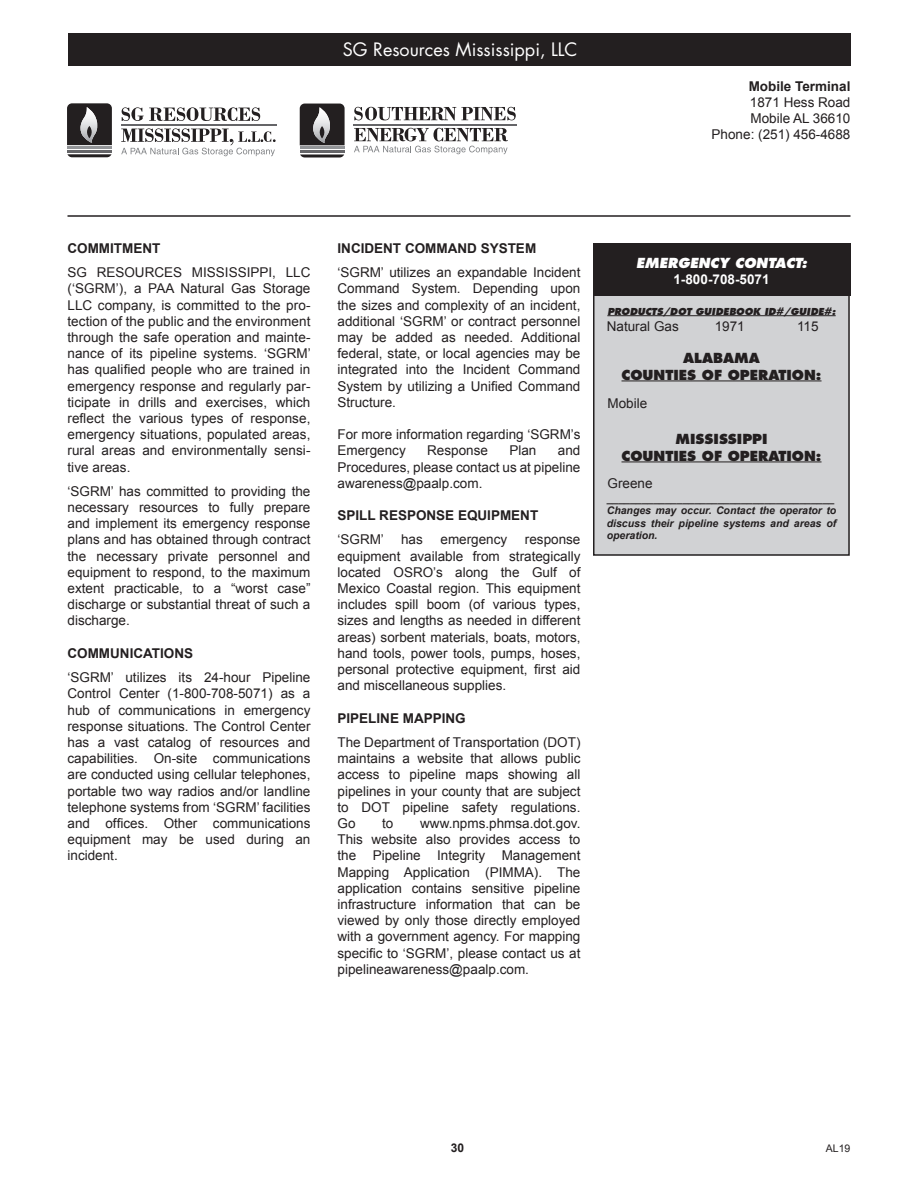
<style>
.page{position:relative;width:918px;height:1188px;background:#fff}
.page>*{position:absolute;margin:0;border:0;box-sizing:border-box;transform-origin:0 0}
.t1{font:18px "Futura";color:#fff}
.t2{font:13.5px/16.2px "Arial";color:#231f20;text-align:justify}
.t3{font:700 13.5px "Arial";color:#231f20}
.t4{font:800 13.5px "Futura";color:#231f20}
.t5{font:italic 800 13.5px "Futura";color:#fff}
.t6{font:700 13.5px "Arial";color:#fff}
.t7{font:700 12px "Arial";color:#231f20}
.t8{font:italic 700 10.5px/12.6px "Arial";color:#231f20;text-align:justify}
.t9{font:10.5px "Arial";color:#231f20}
.t10{font:italic 800 9.3px "Futura";color:#231f20}
</style>
<div class="page">
<hr style="left:68px;top:215px;width:782px;height:2px;background:#231f20">
<div style="left:68px;top:34px;width:783px;height:32px;background:#231f20"></div>
<div style="left:594px;top:244px;width:255px;height:311px;background:#d1d2d4"></div>
<div style="left:593px;top:243px;width:257px;height:313px;border:2px solid #231f20"></div>
<div style="left:594px;top:244px;width:257px;height:52px;background:#231f20"></div>
<hr style="left:607px;top:315px;width:229px;height:1px;background:#231f20">
<hr style="left:622px;top:381px;width:200px;height:1px;background:#231f20">
<hr style="left:622px;top:462px;width:200px;height:1px;background:#231f20">
<svg style="left:122px;top:107px;width:138px;height:14px"></svg>
<svg style="left:121px;top:128px;width:155px;height:28px"></svg>
<hr style="left:121px;top:124px;width:156px;height:2px;background:#656568">
<svg style="left:67px;top:154px;width:44px;height:3px"></svg>
<hr style="left:67px;top:147px;width:45px;height:2px;background:#939598">
<hr style="left:67px;top:150px;width:45px;height:3px;background:#656568">
<svg style="left:67px;top:103px;width:45px;height:42px;background:#494647"></svg>
<svg style="left:354px;top:107px;width:162px;height:13px"></svg>
<svg style="left:354px;top:128px;width:154px;height:26px"></svg>
<hr style="left:354px;top:124px;width:163px;height:2px;background:#656568">
<svg style="left:300px;top:154px;width:44px;height:4px"></svg>
<hr style="left:300px;top:147px;width:45px;height:2px;background:#939598">
<hr style="left:300px;top:151px;width:45px;height:2px;background:#656568">
<svg style="left:300px;top:104px;width:45px;height:41px;background:#494647"></svg>
<p class="t1" style="left:343px;top:38px;width:236px">SG Resources Mississippi, LLC</p>
<p class="t3" style="left:749px;top:77px;width:103px">Mobile Terminal</p>
<p class="t2" style="left:750px;top:94px;width:102px">1871 Hess Road</p>
<p class="t2" style="left:750px;top:111px;width:102px">Mobile AL 36610</p>
<p class="t2" style="left:712px;top:127px;width:140px">Phone: (251) 456-4688</p>
<p class="t3" style="left:68px;top:239px;width:94px">COMMITMENT</p>
<p class="t2" style="left:68px;top:264px;width:245px">SG RESOURCES MISSISSIPPI, LLC (‘SGRM’), a PAA Natural Gas Storage LLC company, is committed to the pro&shy;tection of the public and the environment through the safe operation and mainte&shy;nance of its pipeline systems. ‘SGRM’ has qualified people who are trained in emergency response and regularly par&shy;ticipate in drills and exercises, which reflect the various types of response, emergency situations, populated areas, rural areas and environmentally sensi&shy;tive areas.</p>
<p class="t2" style="left:68px;top:483px;width:244px">‘SGRM’ has committed to providing the necessary resources to fully prepare and implement its emergency response plans and has obtained through contract the necessary private personnel and equipment to respond, to the maximum extent practicable, to a “worst case” discharge or substantial threat of such a discharge.</p>
<p class="t3" style="left:68px;top:644px;width:127px">COMMUNICATIONS</p>
<p class="t2" style="left:68px;top:669px;width:244px">‘SGRM’ utilizes its 24-hour Pipeline Control Center (1-800-708-5071) as a hub of communications in emergency response situations. The Control Center has a vast catalog of resources and capabilities. On-site communications are conducted using cellular telephones, portable two way radios and/or landline telephone systems from ‘SGRM’ facilities and offices. Other communications equipment may be used during an incident.</p>
<p class="t3" style="left:338px;top:239px;width:200px">INCIDENT COMMAND SYSTEM</p>
<p class="t2" style="left:338px;top:264px;width:244px">‘SGRM’ utilizes an expandable Incident Command System. Depending upon the sizes and complexity of an incident, additional ‘SGRM’ or contract personnel may be added as needed. Additional federal, state, or local agencies may be integrated into the Incident Command System by utilizing a Unified Command Structure.</p>
<p class="t2" style="left:338px;top:426px;width:244px">For more information regarding ‘SGRM’s<br>Emergency</p>
<p class="t2" style="left:338px;top:443px;width:244px;text-indent:220px">and Procedures, please contact us at pipeline awareness@paalp.com.</p>
<p class="t3" style="left:338px;top:506px;width:202px">SPILL RESPONSE EQUIPMENT</p>
<p class="t2" style="left:338px;top:532px;width:48px">‘SGRM’</p>
<p class="t2" style="left:401px;top:532px;width:23px">has</p>
<p class="t2" style="left:441px;top:532px;width:68px">emergency</p>
<p class="t2" style="left:427px;top:443px;width:62px">Response</p>
<p class="t2" style="left:509px;top:443px;width:29px">Plan</p>
<p class="t2" style="left:338px;top:532px;width:245px;text-indent:187px">response equipment available from strategically located OSRO’s along the Gulf of Mexico Coastal region. This equipment includes spill boom (of various types, sizes and lengths as needed in different areas) sorbent materials, boats, motors, hand tools, power tools, pumps, hoses, personal protective equipment, first aid and miscellaneous supplies.</p>
<p class="t3" style="left:338px;top:709px;width:130px">PIPELINE MAPPING</p>
<p class="t2" style="left:338px;top:734px;width:244px">The Department of Transportation (DOT) maintains a website that allows public access to pipeline maps showing all pipelines in your county that are subject to DOT pipeline safety regulations.<br>Go</p>
<p class="t2" style="left:338px;top:815px;width:245px;text-indent:83px">www.npms.phmsa.dot.gov.<br>This website also provides access to the Pipeline Integrity Management Mapping Application (PIMMA). The application contains sensitive pipeline infrastructure information that can be viewed by only those directly employed with a government agency. For mapping specific to ‘SGRM’, please contact us at pipelineawareness@paalp.com.</p>
<p class="t2" style="left:382px;top:815px;width:13px">to</p>
<p class="t5" style="left:636px;top:254px;width:172px">EMERGENCY CONTACT:</p>
<p class="t6" style="left:673px;top:271px;width:98px">1-800-708-5071</p>
<p class="t10" style="left:607px;top:305px;width:230px">PRODUCTS/DOT GUIDEBOOK ID#/GUIDE#:</p>
<p class="t2" style="left:607px;top:318px;width:74px">Natural Gas</p>
<p class="t2" style="left:715px;top:318px;width:32px">1971</p>
<p class="t2" style="left:797px;top:318px;width:23px">115</p>
<p class="t4" style="left:683px;top:350px;width:78px">ALABAMA</p>
<p class="t4" style="left:622px;top:366px;width:202px">COUNTIES OF OPERATION:</p>
<p class="t2" style="left:608px;top:395px;width:41px">Mobile</p>
<p class="t4" style="left:676px;top:431px;width:93px">MISSISSIPPI</p>
<p class="t4" style="left:622px;top:447px;width:202px">COUNTIES OF OPERATION:</p>
<p class="t2" style="left:608px;top:475px;width:47px">Greene</p>
<p class="t8" style="left:607px;top:492px;width:229px">_______________________________________</p>
<p class="t8" style="left:607px;top:505px;width:231px">Changes may occur. Contact the operator to discuss their pipeline systems and areas of operation.</p>
<p class="t7" style="left:451px;top:1140px;width:15px">30</p>
<p class="t9" style="left:826px;top:1141px;width:26px">AL19</p>
</div>
